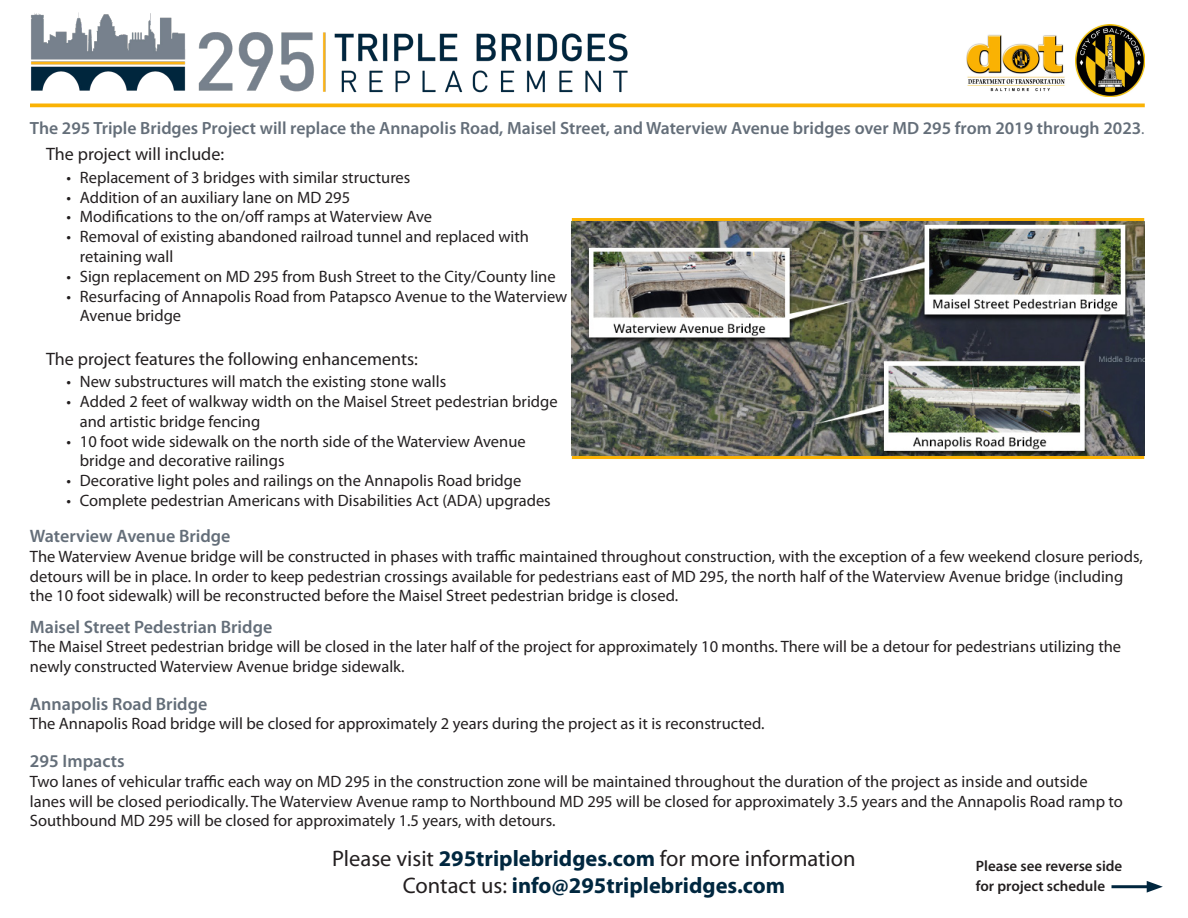
<style>
.page{position:relative;width:1188px;height:918px;background:#fff}
.page>*{position:absolute;margin:0;border:0;box-sizing:border-box;transform-origin:0 0}
.t1{font:22.5px "Myriad Pro";color:#231f20}
.t2{font:700 22.5px "Myriad Pro";color:#00273f}
.t3{font:600 18px "Myriad Pro";color:#646e79}
.t4{font:18px "Myriad Pro";color:#231f20}
.t5{font:600 17.7px "Myriad Pro";color:#646e79}
.t6{font:16.5px/19.8px "Myriad Pro";color:#231f20}
.t7{font:600 15px "Myriad Pro";color:#231f20}
.s1{font-weight:400;font-stretch:condensed}
.s2{font-weight:700;color:#00273f}
.s3{font-weight:400;color:#231f20}
</style>
<div class="page">
<img style="left:958px;top:34px;width:118px;height:70px">
<hr style="left:30px;top:104px;width:1115px;height:3px;background:#fab204">
<img style="left:1076px;top:25px;width:69px;height:71px">
<img style="left:30px;top:12px;width:669px;height:96px">
<hr style="left:1112px;top:885px;width:40px;height:3px;background:#00263e">
<svg style="left:1147px;top:881px;width:16px;height:12px"></svg>
<svg style="left:572px;top:218px;width:572px;height:4px;background:#d49e1b"></svg>
<svg style="left:572px;top:455px;width:572px;height:4px;background:#d09b17"></svg>
<img style="left:572px;top:222px;width:572px;height:233px">
<p class="t5" style="left:30px;top:117px;width:1116px">The 295 Triple Bridges Project will replace the Annapolis Road, Maisel Street, and Waterview Avenue bridges over MD 295 from 2019 through 2023<span class="s1">.</span></p>
<p class="t4" style="left:46px;top:143px;width:180px">The project will include:</p>
<p class="t6" style="left:66px;top:167px;width:346px">• Replacement of 3 bridges with similar structures</p>
<p class="t6" style="left:66px;top:187px;width:285px">• Addition of an auxiliary lane on MD 295</p>
<p class="t6" style="left:66px;top:207px;width:367px">• Modifications to the on/off ramps at Waterview Ave</p>
<p class="t6" style="left:80px;top:227px;width:451px;text-indent:-14px">• Removal of existing abandoned railroad tunnel and replaced with retaining wall</p>
<p class="t6" style="left:66px;top:266px;width:491px">• Sign replacement on MD 295 from Bush Street to the City/County line</p>
<p class="t6" style="left:80px;top:286px;width:489px;text-indent:-14px">• Resurfacing of Annapolis Road from Patapsco Avenue to the Waterview<br>Avenue bridge</p>
<p class="t4" style="left:46px;top:348px;width:373px">The project features the following enhancements:</p>
<p class="t6" style="left:66px;top:371px;width:381px">• New substructures will match the existing stone walls</p>
<p class="t6" style="left:80px;top:391px;width:479px;text-indent:-14px">• Added 2 feet of walkway width on the Maisel Street pedestrian bridge and artistic bridge fencing</p>
<p class="t6" style="left:80px;top:431px;width:447px;text-indent:-14px">• 10 foot wide sidewalk on the north side of the Waterview Avenue bridge and decorative railings</p>
<p class="t6" style="left:66px;top:470px;width:457px">• Decorative light poles and railings on the Annapolis Road bridge</p>
<p class="t6" style="left:66px;top:490px;width:486px">• Complete pedestrian Americans with Disabilities Act (ADA) upgrades</p>
<p class="t3" style="left:30px;top:525px;width:202px">Waterview Avenue Bridge</p>
<p class="t6" style="left:30px;top:546px;width:1114px">The Waterview Avenue bridge will be constructed in phases with traffic maintained throughout construction, with the exception of a few weekend closure periods, detours will be in place. In order to keep pedestrian crossings available for pedestrians east of MD 295, the north half of the Waterview Avenue bridge (including the 10 foot sidewalk) will be reconstructed before the Maisel Street pedestrian bridge is closed.</p>
<p class="t3" style="left:30px;top:615px;width:244px">Maisel Street Pedestrian Bridge</p>
<p class="t6" style="left:30px;top:637px;width:1093px">The Maisel Street pedestrian bridge will be closed in the later half of the project for approximately 10 months. There will be a detour for pedestrians utilizing the newly constructed Waterview Avenue bridge sidewalk.</p>
<p class="t3" style="left:30px;top:692px;width:179px">Annapolis Road Bridge</p>
<p class="t6" style="left:30px;top:714px;width:736px">The Annapolis Road bridge will be closed for approximately 2 years during the project as it is reconstructed.</p>
<p class="t3" style="left:30px;top:750px;width:96px">295 Impacts</p>
<p class="t6" style="left:30px;top:771px;width:1095px">Two lanes of vehicular traffic each way on MD 295 in the construction zone will be maintained throughout the duration of the project as inside and outside lanes will be closed periodically. The Waterview Avenue ramp to Northbound MD 295 will be closed for approximately 3.5 years and the Annapolis Road ramp to<br>Southbound MD 295 will be closed for approximately 1.5 years, with detours.</p>
<p class="t1" style="left:332px;top:845px;width:525px">Please visit <span class="s2">295triplebridges.com</span> for more information</p>
<p class="t2" style="left:403px;top:871px;width:384px"><span class="s3">Contact us:</span> info@295triplebridges.com</p>
<p class="t7" style="left:976px;top:857px;width:148px">Please see reverse side</p>
<p class="t7" style="left:976px;top:876px;width:131px">for project schedule</p>
</div>
